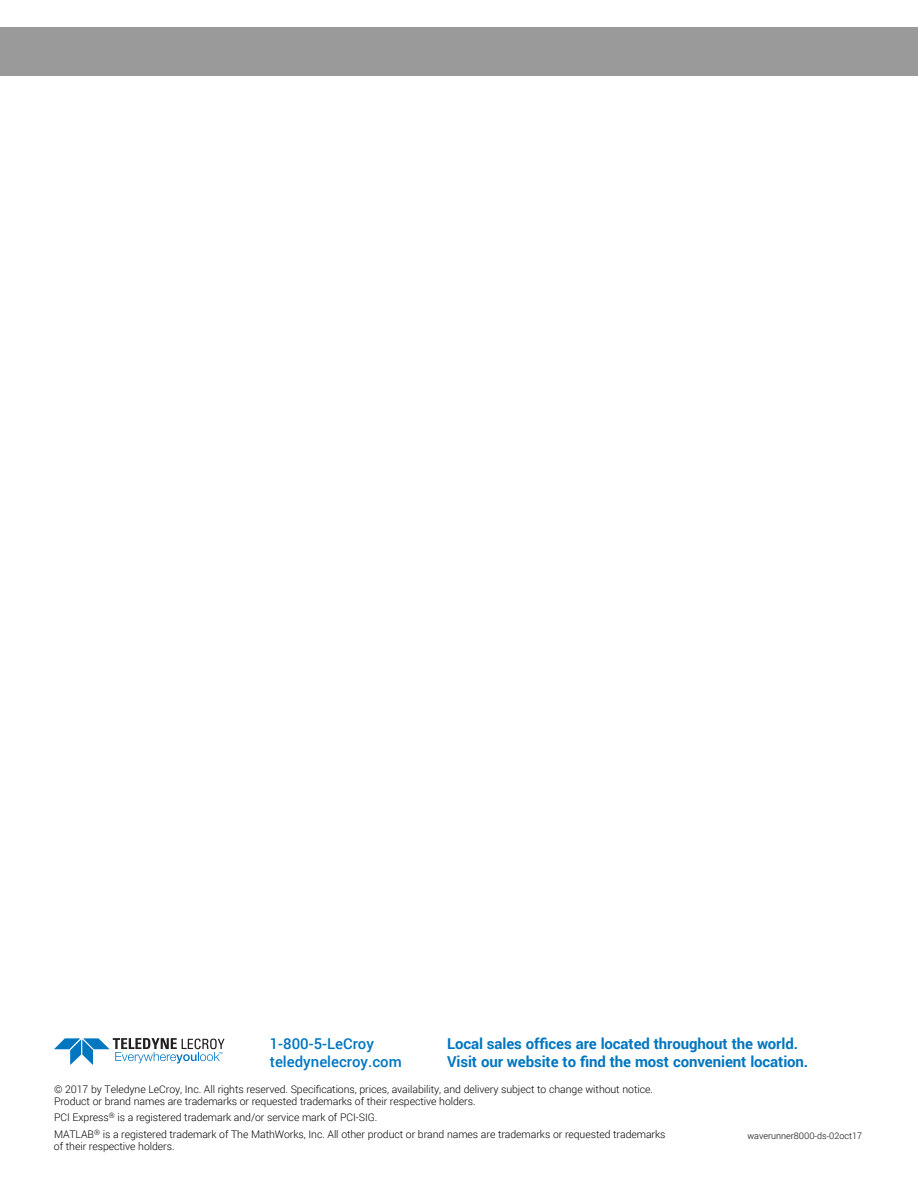
<style>
.page{position:relative;width:918px;height:1188px;background:#fff}
.page>*{position:absolute;margin:0;border:0;box-sizing:border-box;transform-origin:0 0}
.t1{font:700 15px/18px "Roboto";letter-spacing:-.005em;color:#0076c0}
.t2{font:500 15px/18px "Roboto";color:#0076c0}
.t3{font:300 10.5px/12px "Roboto";letter-spacing:-.005em;color:#000}
.t4{font:300 9px "Roboto";color:#000}
</style>
<div class="page">
<div style="left:0;top:27px;width:918px;height:49px;background:#9a9a9a"></div>
<svg style="left:54px;top:1038px;width:171px;height:27px"></svg>
<h1 class="t2" style="left:270px;top:1034px;width:134px">1-800-5-LeCroy teledynelecroy.com</h1>
<h1 class="t1" style="left:447px;top:1034px;width:363px">Local sales offices are located throughout the world.<br>Visit our website to find the most convenient location.</h1>
<p class="t3" style="left:54px;top:1083px;width:600px">© 2017 by Teledyne LeCroy, Inc. All rights reserved. Specifications, prices, availability, and delivery subject to change without notice.<br>Product or brand names are trademarks or requested trademarks of their respective holders.</p>
<p class="t3" style="left:54px;top:1109px;width:613px;line-height:16.8px">PCI Express<sup>®</sup> is a registered trademark and/or service mark of PCI-SIG.<br>MATLAB<sup>®</sup> is a registered trademark of The MathWorks, Inc. All other product or brand names are trademarks or requested trademarks</p>
<p class="t3" style="left:54px;top:1140px;width:122px">of their respective holders.</p>
<p class="t4" style="left:747px;top:1130px;width:116px">waverunner8000-ds-02oct17</p>
</div>
